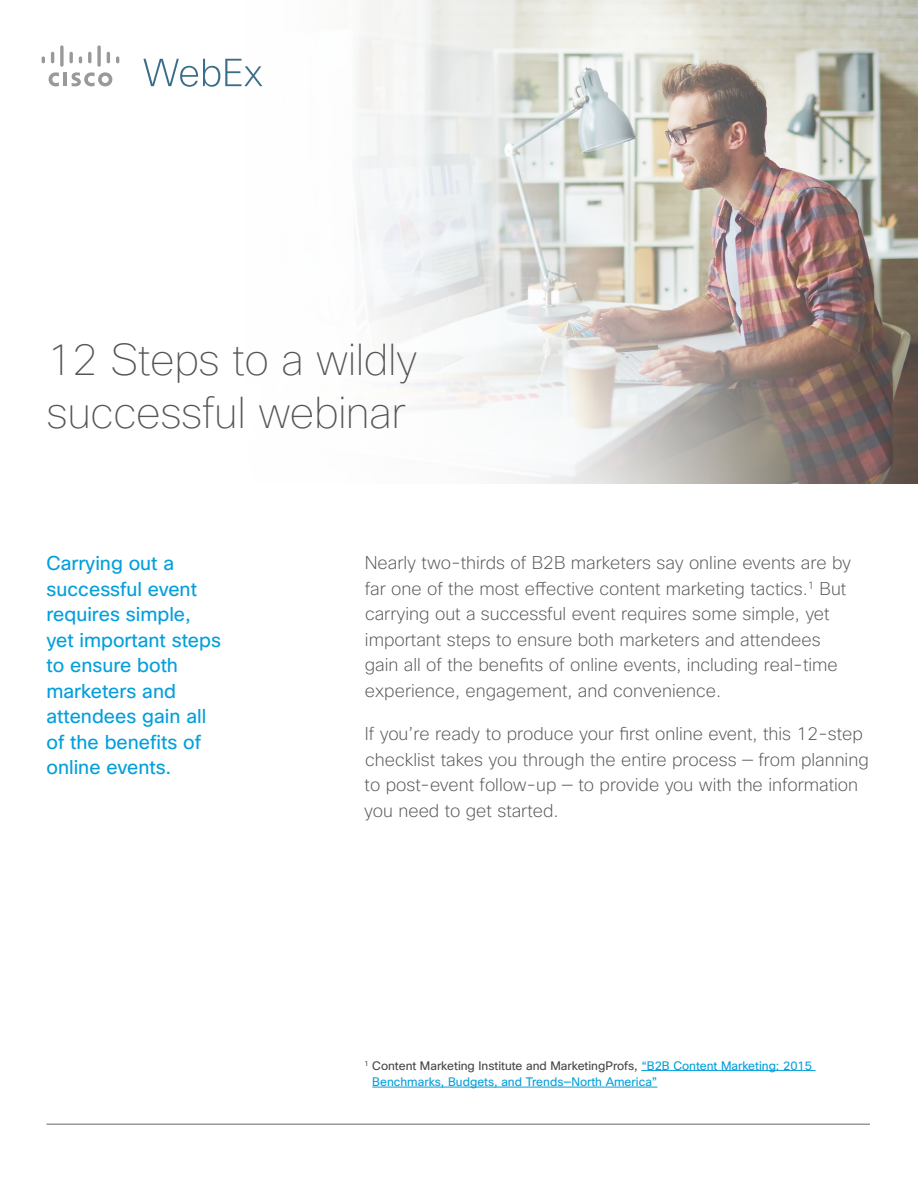
<style>
.page{position:relative;width:918px;height:1188px;background:#fff}
.page>*{position:absolute;margin:0;border:0;box-sizing:border-box;transform-origin:0 0}
.t1{font:100 43.5px/52.2px "Cisco Sans";letter-spacing:-.01em;color:#555}
.t2{font:19.5px/25.5px "Cisco Sans";color:#049fdb}
.t3{font:200 18px/25.5px "Cisco Sans";color:#58595b}
.t4{font:12px/16.5px "Cisco Sans";color:#049fdb}
.s1{color:#464649}
</style>
<div class="page">
<hr style="left:46px;top:1124px;width:824px;height:1px;background:#999">
<hr style="left:641px;top:1070px;width:175px;height:1px;background:#049fdb">
<hr style="left:372px;top:1087px;width:285px;height:1px;background:#049fdb">
<svg style="left:49px;top:72px;width:63px;height:14px"></svg>
<svg style="left:42px;top:56px;width:3px;height:7px"></svg>
<svg style="left:51px;top:52px;width:3px;height:11px"></svg>
<svg style="left:60px;top:45px;width:4px;height:22px"></svg>
<svg style="left:69px;top:52px;width:4px;height:11px"></svg>
<svg style="left:79px;top:56px;width:3px;height:7px"></svg>
<svg style="left:88px;top:52px;width:3px;height:11px"></svg>
<svg style="left:97px;top:45px;width:4px;height:22px"></svg>
<svg style="left:107px;top:52px;width:3px;height:11px"></svg>
<svg style="left:116px;top:56px;width:3px;height:7px"></svg>
<svg style="left:143px;top:59px;width:103px;height:28px"></svg>
<img style="left:246px;top:0;width:672px;height:484px">
<h1 class="t1" style="left:46px;top:335px;width:373px">12 Steps to a wildly successful webinar</h1>
<p class="t2" style="left:46px;top:551px;width:176px">Carrying out a successful event requires simple, yet important steps to ensure both marketers and attendees gain all of the benefits of online events.</p>
<p class="t3" style="left:365px;top:551px;width:488px">Nearly two-thirds of B2B marketers say online events are by far one of the most effective content marketing tactics.<sup>1</sup> But carrying out a successful event requires some simple, yet important steps to ensure both marketers and attendees gain all of the benefits of online events, including real-time experience, engagement, and convenience.</p>
<p class="t3" style="left:364px;top:722px;width:506px">If you’re ready to produce your first online event, this 12-step checklist takes you through the entire process — from planning to post-event follow-up — to provide you with the information you need to get started.</p>
<p class="t4" style="left:372px;top:1057px;width:441px;text-indent:-8px"><sup>1</sup> <span class="s1">Content Marketing Institute and MarketingProfs,</span> “B2B Content Marketing: 2015<br>Benchmarks, Budgets, and Trends—North America”</p>
</div>
